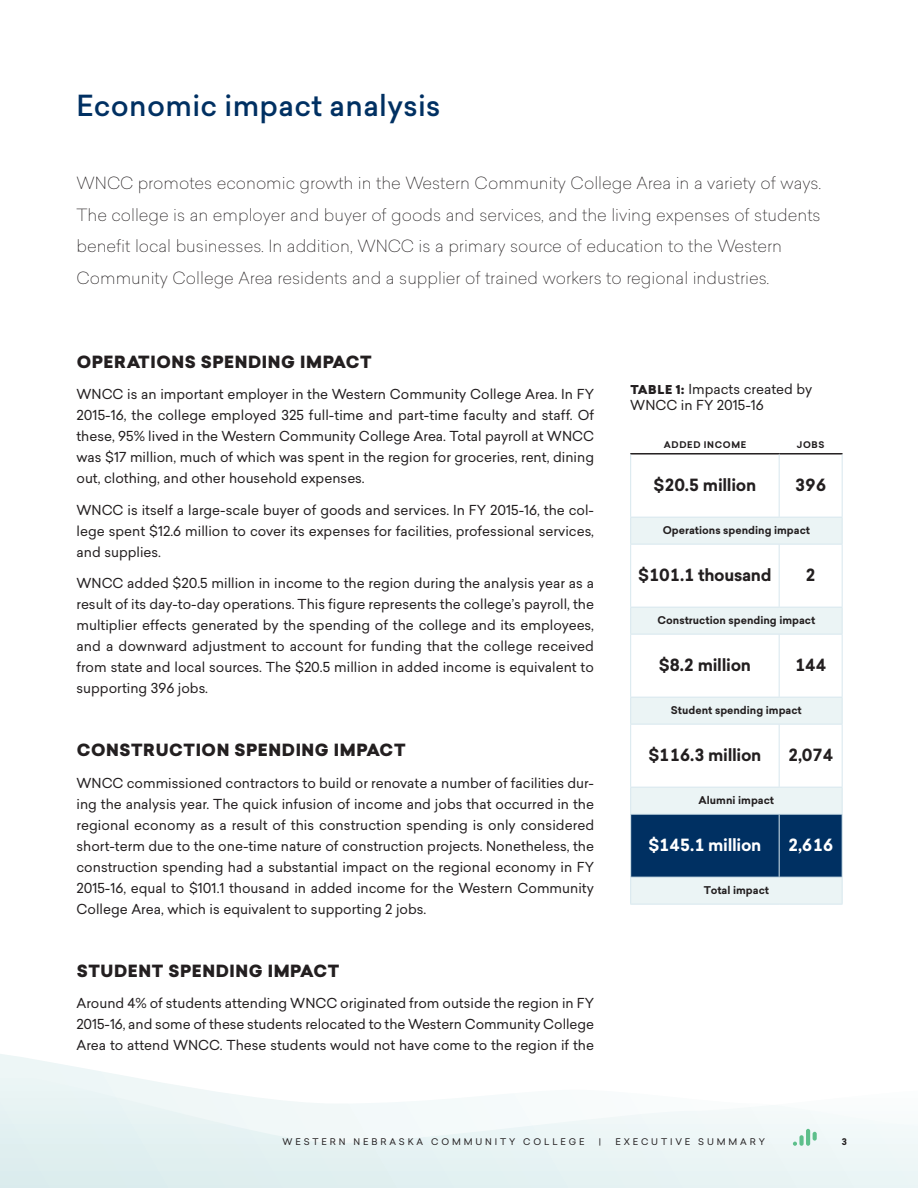
<style>
.page{position:relative;width:918px;height:1188px;background:#fff}
.page>*{position:absolute;margin:0;border:0;box-sizing:border-box;transform-origin:0 0}
.Heading_1{font:500 28.5px "Sailec";letter-spacing:.01em;color:#003062}
.Big_Paragraph{font:100 16.5px/31.5px "Sailec";color:#231f20}
.Table_Left{font:700 16.5px "Sailec";letter-spacing:-.02em;color:#231f20}
.Heading_2{font:900 16.5px "Sailec";letter-spacing:.035em;color:#231f20}
.Heading_2_after_1{font:900 16.5px "Sailec";letter-spacing:.035em;color:#231f20}
.Table_Left-2{font:700 16.5px "Sailec";letter-spacing:-.02em;color:#fff}
.Table_Right{font:700 16.5px "Sailec";letter-spacing:-.02em;color:#231f20}
.Table_Right-2{font:700 16.5px "Sailec";color:#fff}
.Normal_Indented{font:13.5px/21px "Sailec";color:#231f20;text-align:justify}
.Figure_Title{font:13.5px/15.8px "Sailec";color:#231f20}
.Table_Left-3{font:700 10.5px "Sailec";color:#231f20}
.t1{font:9px "Sailec";letter-spacing:.32em;color:#231f20}
.Table_Category{font:700 9px "Sailec";letter-spacing:.07em;color:#231f20}
.s1{font-weight:900;font-size:12px}
</style>
<div class="page">
<svg style="left:631px;top:518px;width:211px;height:269px"></svg>
<hr style="left:630px;top:453px;width:149px;height:2px;background:#231f20">
<hr style="left:779px;top:453px;width:64px;height:2px;background:#231f20">
<hr style="left:630px;top:455px;width:1px;height:62px;background:#d7e7ee">
<hr style="left:779px;top:455px;width:1px;height:62px;background:#d7e7ee">
<hr style="left:842px;top:455px;width:1px;height:62px;background:#d7e7ee">
<hr style="left:630px;top:517px;width:149px;height:1px;background:#d7e7ee">
<svg style="left:630px;top:518px;width:1px;height:26px"></svg>
<hr style="left:779px;top:517px;width:64px;height:1px;background:#d7e7ee">
<svg style="left:842px;top:518px;width:1px;height:26px"></svg>
<hr style="left:630px;top:544px;width:149px;height:1px;background:#d7e7ee">
<hr style="left:630px;top:545px;width:1px;height:62px;background:#d7e7ee">
<hr style="left:779px;top:544px;width:64px;height:1px;background:#d7e7ee">
<hr style="left:779px;top:545px;width:1px;height:62px;background:#d7e7ee">
<hr style="left:842px;top:545px;width:1px;height:62px;background:#d7e7ee">
<hr style="left:630px;top:607px;width:149px;height:1px;background:#d7e7ee">
<svg style="left:630px;top:608px;width:1px;height:26px"></svg>
<hr style="left:779px;top:607px;width:64px;height:1px;background:#d7e7ee">
<svg style="left:842px;top:608px;width:1px;height:26px"></svg>
<hr style="left:630px;top:634px;width:149px;height:1px;background:#d7e7ee">
<hr style="left:630px;top:635px;width:1px;height:62px;background:#d7e7ee">
<hr style="left:779px;top:634px;width:64px;height:1px;background:#d7e7ee">
<hr style="left:779px;top:635px;width:1px;height:62px;background:#d7e7ee">
<hr style="left:842px;top:635px;width:1px;height:62px;background:#d7e7ee">
<hr style="left:630px;top:697px;width:149px;height:1px;background:#d7e7ee">
<svg style="left:630px;top:698px;width:1px;height:26px"></svg>
<hr style="left:779px;top:697px;width:64px;height:1px;background:#d7e7ee">
<svg style="left:842px;top:698px;width:1px;height:26px"></svg>
<hr style="left:630px;top:724px;width:149px;height:1px;background:#d7e7ee">
<hr style="left:630px;top:725px;width:1px;height:62px;background:#d7e7ee">
<hr style="left:779px;top:724px;width:64px;height:1px;background:#d7e7ee">
<hr style="left:779px;top:725px;width:1px;height:62px;background:#d7e7ee">
<hr style="left:842px;top:725px;width:1px;height:62px;background:#d7e7ee">
<hr style="left:630px;top:787px;width:149px;height:1px;background:#d7e7ee">
<hr style="left:779px;top:787px;width:64px;height:1px;background:#d7e7ee">
<svg style="left:630px;top:788px;width:213px;height:116px;background:#6e8ca7"></svg>
<hr style="left:630px;top:904px;width:149px;height:1px;background:#d7e7ee">
<hr style="left:779px;top:904px;width:64px;height:1px;background:#d7e7ee">
<svg style="left:0;top:1054px;width:101px;height:18px"></svg>
<svg style="left:0;top:1072px;width:918px;height:116px"></svg>
<div style="left:799px;top:1135px;width:5px;height:11px;background:#5dbf8b;border-radius:2px"></div>
<hr style="left:806px;top:1129px;width:4px;height:17px;background:#5dbf8b;border-radius:2px">
<svg style="left:793px;top:1142px;width:4px;height:4px"></svg>
<svg style="left:813px;top:1132px;width:4px;height:9px"></svg>
<p class="Heading_1" style="left:76px;top:85px;width:366px">Economic impact analysis</p>
<p class="Big_Paragraph" style="left:76px;top:167px;width:746px">WNCC promotes economic growth in the Western Community College Area in a variety of ways.<br>The college is an employer and buyer of goods and services, and the living expenses of students benefit local businesses. In addition, WNCC is a primary source of education to the Western Community College Area residents and a supplier of trained workers to regional industries.</p>
<p class="Heading_2_after_1" style="left:77px;top:350px;width:297px">OPERATIONS SPENDING IMPACT</p>
<p class="Normal_Indented" style="left:76px;top:383px;width:519px">WNCC is an important employer in the Western Community College Area. In FY 2015-16, the college employed 325 full-time and part-time faculty and staff. Of these, 95% lived in the Western Community College Area. Total payroll at WNCC was $17 million, much of which was spent in the region for groceries, rent, dining out, clothing, and other household expenses.</p>
<p class="Normal_Indented" style="left:76px;top:499px;width:519px">WNCC is itself a large-scale buyer of goods and services. In FY 2015-16, the col&shy;lege spent $12.6 million to cover its expenses for facilities, professional services, and supplies.</p>
<p class="Normal_Indented" style="left:76px;top:572px;width:519px">WNCC added $20.5 million in income to the region during the analysis year as a result of its day-to-day operations. This figure represents the college’s payroll, the multiplier effects generated by the spending of the college and its employees, and a downward adjustment to account for funding that the college received from state and local sources. The $20.5 million in added income is equivalent to supporting 396 jobs.</p>
<p class="Heading_2" style="left:77px;top:738px;width:330px">CONSTRUCTION SPENDING IMPACT</p>
<p class="Normal_Indented" style="left:76px;top:772px;width:519px">WNCC commissioned contractors to build or renovate a number of facilities dur&shy;ing the analysis year. The quick infusion of income and jobs that occurred in the regional economy as a result of this construction spending is only considered short-term due to the one-time nature of construction projects. Nonetheless, the construction spending had a substantial impact on the regional economy in FY 2015-16, equal to $101.1 thousand in added income for the Western Community College Area, which is equivalent to supporting 2 jobs.</p>
<p class="Heading_2" style="left:77px;top:959px;width:264px">STUDENT SPENDING IMPACT</p>
<p class="Normal_Indented" style="left:76px;top:992px;width:519px">Around 4% of students attending WNCC originated from outside the region in FY 2015-16, and some of these students relocated to the Western Community College Area to attend WNCC. These students would not have come to the region if the</p>
<p class="Figure_Title" style="left:630px;top:381px;width:183px"><span class="s1">TABLE 1:</span> Impacts created by<br>WNCC in FY 2015-16</p>
<p class="Table_Category" style="left:664px;top:438px;width:84px">ADDED INCOME</p>
<p class="Table_Category" style="left:797px;top:438px;width:29px">JOBS</p>
<p class="Table_Left" style="left:654px;top:473px;width:104px">$20.5 million</p>
<p class="Table_Right" style="left:795px;top:473px;width:33px">396</p>
<p class="Table_Left-3" style="left:663px;top:523px;width:149px">Operations spending impact</p>
<p class="Table_Left" style="left:638px;top:563px;width:135px">$101.1 thousand</p>
<p class="Table_Right" style="left:805px;top:563px;width:12px">2</p>
<p class="Table_Left-3" style="left:657px;top:613px;width:159px">Construction spending impact</p>
<p class="Table_Left" style="left:659px;top:653px;width:94px">$8.2 million</p>
<p class="Table_Right" style="left:795px;top:653px;width:33px">144</p>
<p class="Table_Left-3" style="left:671px;top:703px;width:132px">Student spending impact</p>
<p class="Table_Left" style="left:648px;top:743px;width:115px">$116.3 million</p>
<p class="Table_Right" style="left:788px;top:743px;width:47px">2,074</p>
<p class="Table_Left-3" style="left:699px;top:793px;width:77px">Alumni impact</p>
<p class="Table_Left-2" style="left:648px;top:833px;width:115px">$145.1 million</p>
<p class="Table_Right-2" style="left:788px;top:833px;width:47px">2,616</p>
<p class="Table_Left-3" style="left:704px;top:883px;width:67px">Total impact</p>
<p class="t1" style="left:283px;top:1135px;width:303px">WESTERN NEBRASKA COMMUNITY COLLEGE</p>
<p class="t1" style="left:599px;top:1135px;width:4px">|</p>
<p class="t1" style="left:616px;top:1135px;width:151px">EXECUTIVE SUMMARY</p>
<p class="Table_Category" style="left:842px;top:1135px;width:7px">3</p>
</div>
